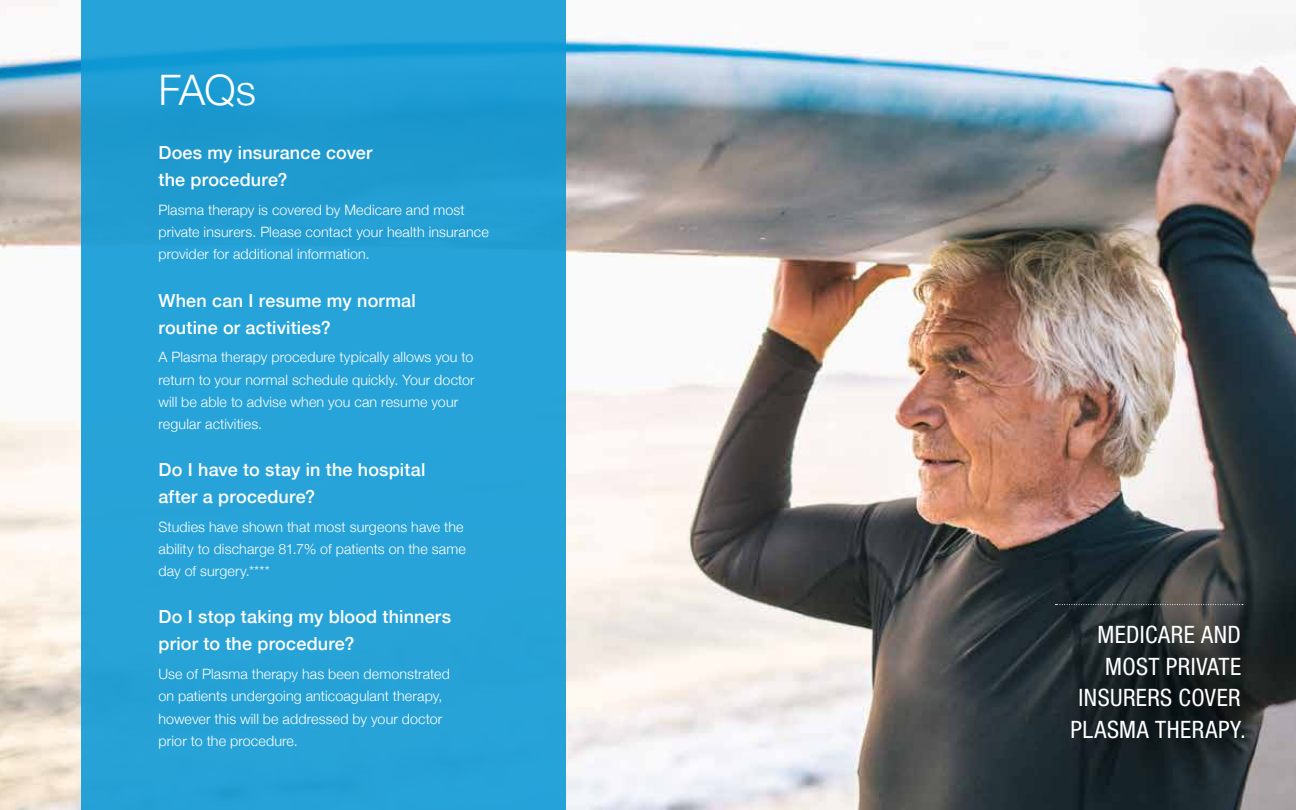
<style>
.page{position:relative;width:1296px;height:810px;background:#fff}
.page>*{position:absolute;margin:0;border:0;box-sizing:border-box;transform-origin:0 0}
.t1{font:300 42px "Helvetica Neue";color:#fff}
.t2{font:condensed 24px/31.5px "Helvetica Neue LT Std";letter-spacing:.02em;color:#fff;text-align:right}
.t3{font:500 18px/27px "Helvetica Neue";letter-spacing:.01em;color:#fff}
.t4{font:300 14.25px/22.2px "Helvetica Neue";letter-spacing:.01em;color:#fff}
</style>
<div class="page">
<img style="left:0;top:0;width:1296px;height:810px">
<div style="left:82px;top:0;width:484px;height:810px;background:#26a3d8"></div>
<svg style="left:1056px;top:604px;width:187px;height:1px"></svg>
<h1 class="t1" style="left:159px;top:56px;width:99px">FAQs</h1>
<p class="t3" style="left:159px;top:138px;width:216px">Does my insurance cover the procedure?</p>
<p class="t4" style="left:159px;top:198px;width:332px">Plasma therapy is covered by Medicare and most private insurers. Please contact your health insurance provider for additional information.</p>
<p class="t3" style="left:159px;top:285px;width:259px">When can I resume my normal routine or activities?</p>
<p class="t4" style="left:159px;top:345px;width:318px">A Plasma therapy procedure typically allows you to return to your normal schedule quickly. Your doctor will be able to advise when you can resume your regular activities.</p>
<p class="t3" style="left:159px;top:455px;width:268px">Do I have to stay in the hospital after a procedure?</p>
<p class="t4" style="left:159px;top:515px;width:309px">Studies have shown that most surgeons have the ability to discharge 81.7% of patients on the same day of surgery.****</p>
<p class="t3" style="left:159px;top:602px;width:294px">Do I stop taking my blood thinners prior to the procedure?</p>
<p class="t4" style="left:159px;top:662px;width:293px">Use of Plasma therapy has been demonstrated on patients undergoing anticoagulant therapy, however this will be addressed by your doctor prior to the procedure.</p>
<h2 class="t2" style="left:1070px;top:619px;width:177px">MEDICARE AND<br>MOST PRIVATE<br>INSURERS COVER<br>PLASMA THERAPY.</h2>
</div>
